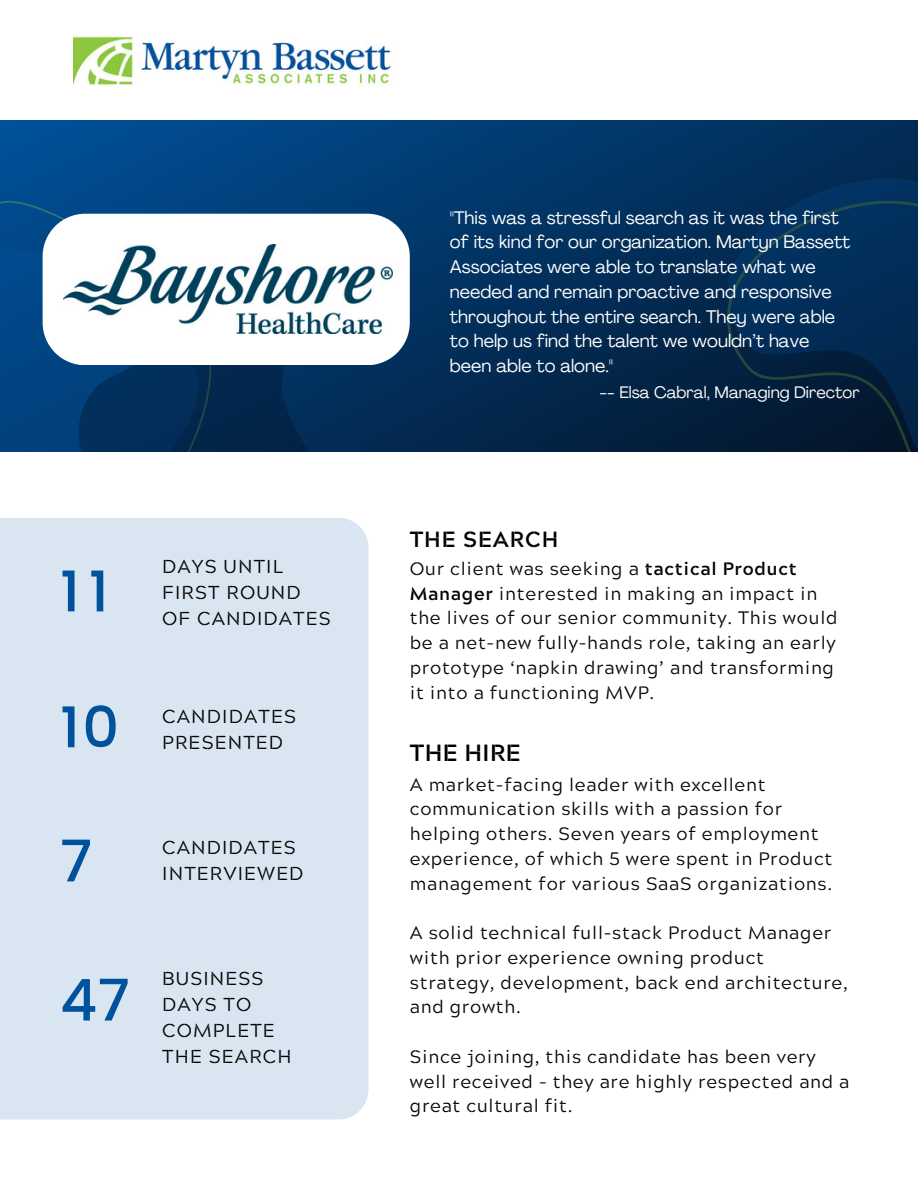
<style>
.page{position:relative;width:918px;height:1188px;background:#fff}
.page>*{position:absolute;margin:0;border:0;box-sizing:border-box;transform-origin:0 0}
.t1{font:500 57.45px "Poppins";color:#00529c}
.t2{font:700 23.4px "Acherus Militant 1";letter-spacing:.015em;color:#000}
.t3{font:700 21.9px "Acherus Militant 1";letter-spacing:.04em;color:#000}
.t4{font:18.75px/25.8px "Acherus Militant 1";letter-spacing:.06em;color:#000}
.t5{font:18px/24.8px "Acherus Militant 1";letter-spacing:.04em;color:#000}
.t6{font:18px/24.8px "Agrandir";color:#fff}
.t7{font:16.35px "Agrandir";color:#fff}
.s1{font-weight:700}
</style>
<div class="page">
<svg style="left:0;top:120px;width:918px;height:332px;background:#013464"></svg>
<svg style="left:687px;top:164px;width:231px;height:288px;background:#022950"></svg>
<svg style="left:724px;top:194px;width:194px;height:258px;background:#03284c"></svg>
<svg style="left:0;top:197px;width:219px;height:255px;background:#014684"></svg>
<svg style="left:78px;top:365px;width:255px;height:87px;background:#022c56"></svg>
<img style="left:73px;top:36px;width:320px;height:49px">
<svg style="left:43px;top:214px;width:367px;height:151px"></svg>
<div style="left:0;top:518px;width:369px;height:602px;background:#d9e5f0"></div>
<img style="left:64px;top:244px;width:328px;height:89px">
<h1 class="t1" style="left:60px;top:549px;width:50px">11</h1>
<h1 class="t1" style="left:60px;top:685px;width:61px">10</h1>
<h1 class="t1" style="left:60px;top:819px;width:34px">7</h1>
<p class="t4" style="left:162px;top:553px;width:170px">DAYS UNTIL<br>FIRST ROUND<br>OF CANDIDATES</p>
<p class="t4" style="left:162px;top:703px;width:135px">CANDIDATES<br>PRESENTED</p>
<p class="t4" style="left:162px;top:834px;width:143px">CANDIDATES<br>INTERVIEWED</p>
<h1 class="t1" style="left:60px;top:958px;width:71px">47</h1>
<p class="t4" style="left:162px;top:965px;width:131px">BUSINESS<br>DAYS TO<br>COMPLETE<br>THE SEARCH</p>
<p class="t6" style="left:450px;top:205px;width:402px">"This was a stressful search as it was the first of its kind for our organization. Martyn Bassett Associates were able to translate what we needed and remain proactive and responsive throughout the entire search. They were able to help us find the talent we wouldn’t have been able to alone."</p>
<p class="t7" style="left:600px;top:382px;width:262px">-- Elsa Cabral, Managing Director</p>
<p class="t3" style="left:410px;top:521px;width:150px">THE SEARCH</p>
<p class="t5" style="left:410px;top:555px;width:429px">Our client was seeking a <span class="s1">tactical Product Manager</span> interested in making an impact in the lives of our senior community. This would be a net-new fully-hands role, taking an early prototype ‘napkin drawing’ and transforming it into a functioning MVP.</p>
<p class="t2" style="left:410px;top:733px;width:112px">THE HIRE</p>
<p class="t5" style="left:410px;top:771px;width:424px">A market-facing leader with excellent communication skills with a passion for helping others. Seven years of employment experience, of which 5 were spent in Product management for various SaaS organizations.</p>
<p class="t5" style="left:410px;top:920px;width:440px">A solid technical full-stack Product Manager with prior experience owning product strategy, development, back end architecture, and growth.</p>
<p class="t5" style="left:410px;top:1043px;width:441px">Since joining, this candidate has been very well received - they are highly respected and a great cultural fit.</p>
</div>
